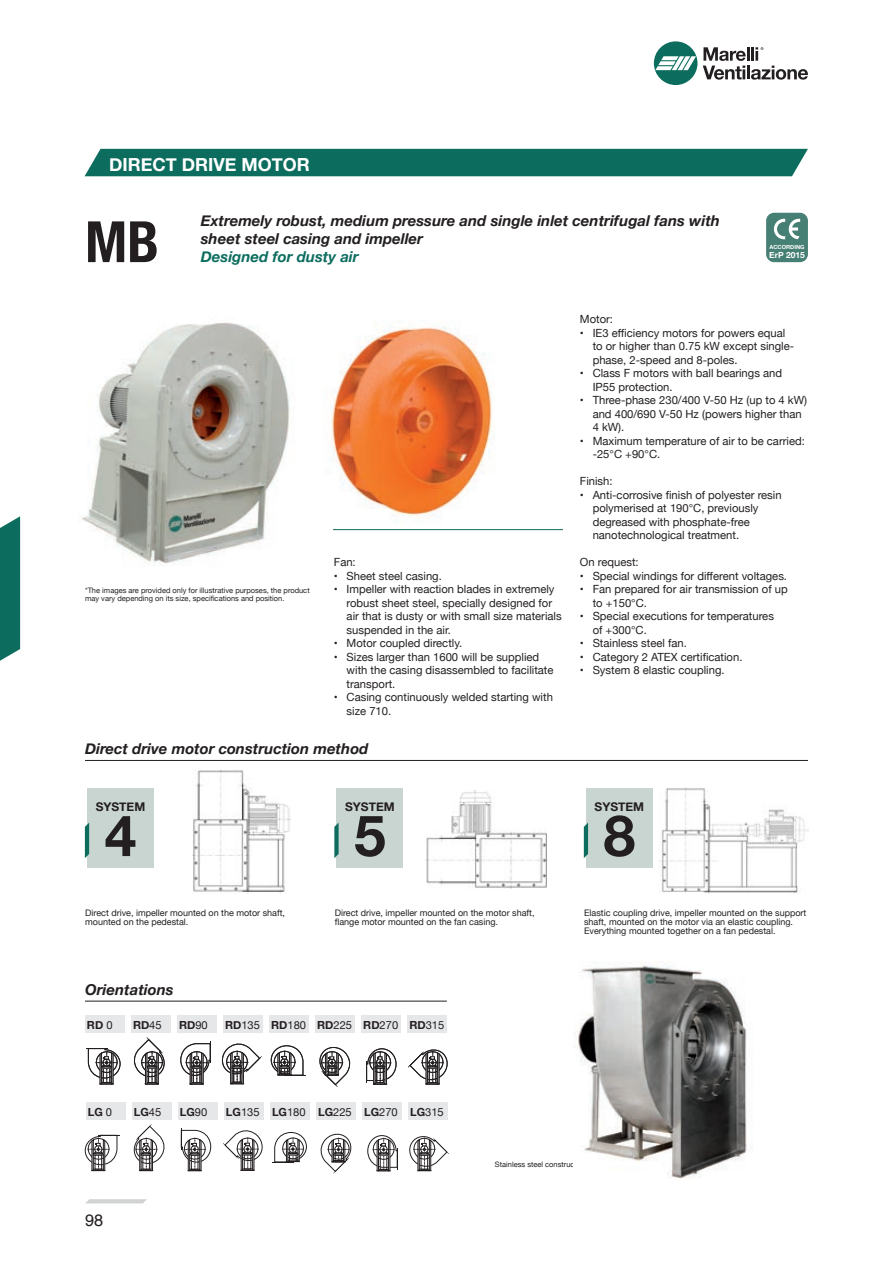
<style>
.page{position:relative;width:893px;height:1263px;background:#fff}
.page>*{position:absolute;margin:0;border:0;box-sizing:border-box;transform-origin:0 0}
.t1{font:700 57px "Helvetica Neue";color:#231f20}
.t2{font:700 condensed 57px "Helvetica Neue";color:#231f20}
.t3{font:700 18px "Helvetica Neue";color:#fff}
.t4{font:16.5px "Helvetica";color:#231f20}
.t5{font:italic 700 15px/18px "Helvetica Neue";color:#231f20}
.t6{font:italic 700 15px "Helvetica Neue";color:#0c6d5e}
.t7{font:700 12px "Helvetica Neue";color:#231f20}
.t8{font:11.25px/13.5px "Helvetica Neue";color:#231f20}
.t9{font:11.1px "Helvetica Neue";color:#231f20}
.t10{font:700 11.1px "Helvetica Neue";color:#231f20}
.t11{font:9px/9px "Helvetica Neue";color:#231f20}
.t12{font:700 8.4px "Helvetica Neue";color:#fff}
.t13{font:7.5px/7.5px "Helvetica Neue";color:#231f20}
.t14{font:700 5.55px "Helvetica Neue";color:#fff}
.s1{font-weight:400}
.s2{font-weight:700}
</style>
<div class="page">
<svg style="left:86px;top:1199px;width:61px;height:4px"></svg>
<svg style="left:654px;top:41px;width:43px;height:44px"></svg>
<svg style="left:703px;top:47px;width:105px;height:33px"></svg>
<svg style="left:0;top:516px;width:20px;height:145px;background:#20796b"></svg>
<img style="left:426px;top:790px;width:122px;height:98px">
<img style="left:193px;top:770px;width:97px;height:123px">
<hr style="left:85px;top:760px;width:723px;height:1px;background:#231f20">
<div style="left:85px;top:149px;width:723px;height:27px;background:#0c6d5e"></div>
<img style="left:659px;top:787px;width:149px;height:106px">
<img style="left:82px;top:322px;width:208px;height:244px">
<div style="left:766px;top:213px;width:42px;height:49px;background:#468074;border-radius:8px"></div>
<img style="left:774px;top:219px;width:11px;height:20px">
<img style="left:789px;top:219px;width:11px;height:20px">
<hr style="left:333px;top:529px;width:230px;height:1px;background:#0c6d5e">
<img style="left:331px;top:323px;width:161px;height:198px">
<svg style="left:86px;top:1037px;width:362px;height:50px"></svg>
<div style="left:85px;top:1015px;width:40px;height:18px;background:#e6e7e9"></div>
<div style="left:131px;top:1015px;width:40px;height:18px;background:#e6e7e9"></div>
<div style="left:177px;top:1015px;width:40px;height:18px;background:#e6e7e9"></div>
<div style="left:223px;top:1015px;width:40px;height:18px;background:#e6e7e9"></div>
<div style="left:269px;top:1015px;width:40px;height:18px;background:#e6e7e9"></div>
<div style="left:315px;top:1015px;width:40px;height:18px;background:#e6e7e9"></div>
<div style="left:361px;top:1015px;width:40px;height:18px;background:#e6e7e9"></div>
<div style="left:407px;top:1015px;width:40px;height:18px;background:#e6e7e9"></div>
<svg style="left:85px;top:1124px;width:364px;height:49px"></svg>
<div style="left:86px;top:1102px;width:40px;height:18px;background:#e6e7e9"></div>
<div style="left:132px;top:1102px;width:40px;height:18px;background:#e6e7e9"></div>
<div style="left:178px;top:1102px;width:40px;height:18px;background:#e6e7e9"></div>
<div style="left:224px;top:1102px;width:40px;height:18px;background:#e6e7e9"></div>
<div style="left:270px;top:1102px;width:40px;height:18px;background:#e6e7e9"></div>
<div style="left:316px;top:1102px;width:40px;height:18px;background:#e6e7e9"></div>
<div style="left:362px;top:1102px;width:40px;height:18px;background:#e6e7e9"></div>
<div style="left:408px;top:1102px;width:40px;height:18px;background:#e6e7e9"></div>
<hr style="left:85px;top:1001px;width:362px;height:1px;background:#231f20">
<img style="left:574px;top:962px;width:173px;height:217px">
<div style="left:87px;top:789px;width:67px;height:79px;background:#c8d5d1"></div>
<svg style="left:85px;top:823px;width:4px;height:35px"></svg>
<div style="left:336px;top:789px;width:67px;height:79px;background:#c8d5d1"></div>
<svg style="left:334px;top:822px;width:5px;height:36px"></svg>
<div style="left:586px;top:789px;width:67px;height:79px;background:#c8d5d1"></div>
<svg style="left:584px;top:823px;width:4px;height:35px"></svg>
<h2 class="t3" style="left:109px;top:151px;width:202px">DIRECT DRIVE MOTOR</h2>
<h1 class="t2" style="left:85px;top:194px;width:75px">MB</h1>
<h3 class="t5" style="left:201px;top:212px;width:521px">Extremely robust, medium pressure and single inlet centrifugal fans with sheet steel casing and impeller</h3>
<h3 class="t6" style="left:201px;top:245px;width:159px">Designed for dusty air</h3>
<p class="t14" style="left:770px;top:243px;width:36px">ACCORDING</p>
<p class="t12" style="left:769px;top:248px;width:37px">ErP 2015</p>
<p class="t13" style="left:85px;top:587px;width:226px">*The images are provided only for illustrative purposes, the product may vary depending on its size, specifications and position.</p>
<p class="t8" style="left:334px;top:556px;width:23px">Fan:</p>
<p class="t8" style="left:334px;top:570px;width:109px">• Sheet steel casing.</p>
<p class="t8" style="left:347px;top:583px;width:217px;text-indent:-13px">• Impeller with reaction blades in extremely robust sheet steel, specially designed for air that is dusty or with small size materials suspended in the air.</p>
<p class="t8" style="left:334px;top:637px;width:130px">• Motor coupled directly.</p>
<p class="t8" style="left:347px;top:651px;width:208px;text-indent:-13px">• Sizes larger than 1600 will be supplied with the casing disassembled to facilitate transport.</p>
<p class="t8" style="left:347px;top:691px;width:208px;text-indent:-13px">• Casing continuously welded starting with size 710.</p>
<h3 class="t5" style="left:85px;top:740px;width:285px">Direct drive motor construction method</h3>
<p class="t8" style="left:580px;top:313px;width:35px">Motor:</p>
<p class="t8" style="left:593px;top:327px;width:203px;text-indent:-13px">• IE3 efficiency motors for powers equal to or higher than 0.75 kW except single&shy;phase, 2-speed and 8-poles.</p>
<p class="t8" style="left:593px;top:367px;width:191px;text-indent:-13px">• Class F motors with ball bearings and<br>IP55 protection.</p>
<p class="t8" style="left:593px;top:394px;width:216px;text-indent:-13px">• Three-phase 230/400 V-50 Hz (up to 4 kW) and 400/690 V-50 Hz (powers higher than<br>4 kW).</p>
<p class="t8" style="left:593px;top:435px;width:214px;text-indent:-13px">• Maximum temperature of air to be carried: -25°C +90°C.</p>
<p class="t8" style="left:580px;top:475px;width:34px">Finish:</p>
<p class="t8" style="left:593px;top:489px;width:190px;text-indent:-13px">• Anti-corrosive finish of polyester resin polymerised at 190°C, previously degreased with phosphate-free nanotechnological treatment.</p>
<p class="t8" style="left:580px;top:556px;width:60px">On request:</p>
<p class="t8" style="left:580px;top:570px;width:209px">• Special windings for different voltages.</p>
<p class="t8" style="left:593px;top:583px;width:197px;text-indent:-13px">• Fan prepared for air transmission of up to +150°C.</p>
<p class="t8" style="left:593px;top:610px;width:183px;text-indent:-13px">• Special executions for temperatures of +300°C.</p>
<p class="t8" style="left:580px;top:637px;width:108px">• Stainless steel fan.</p>
<p class="t8" style="left:580px;top:651px;width:164px">• Category 2 ATEX certification.</p>
<p class="t8" style="left:580px;top:664px;width:146px">• System 8 elastic coupling.</p>
<p class="t7" style="left:96px;top:797px;width:51px">SYSTEM</p>
<h1 class="t1" style="left:105px;top:791px;width:33px">4</h1>
<p class="t7" style="left:345px;top:797px;width:51px">SYSTEM</p>
<h1 class="t1" style="left:354px;top:791px;width:33px">5</h1>
<p class="t7" style="left:595px;top:797px;width:51px">SYSTEM</p>
<h1 class="t1" style="left:604px;top:791px;width:33px">8</h1>
<p class="t11" style="left:85px;top:909px;width:201px">Direct drive, impeller mounted on the motor shaft, mounted on the pedestal.</p>
<p class="t11" style="left:335px;top:909px;width:201px">Direct drive, impeller mounted on the motor shaft, flange motor mounted on the fan casing.</p>
<p class="t11" style="left:584px;top:909px;width:224px">Elastic coupling drive, impeller mounted on the support shaft, mounted on the motor via an elastic coupling.<br>Everything mounted together on a fan pedestal.</p>
<h3 class="t5" style="left:85px;top:980px;width:90px">Orientations</h3>
<p class="t10" style="left:87px;top:1016px;width:27px">RD <span class="s1">0</span></p>
<p class="t10" style="left:133px;top:1016px;width:30px">RD<span class="s1">45</span></p>
<p class="t10" style="left:179px;top:1016px;width:30px">RD<span class="s1">90</span></p>
<p class="t9" style="left:225px;top:1017px;width:221px"><span class="s2">RD</span>135 <span class="s2">RD</span>180 <span class="s2">RD</span>225 <span class="s2">RD</span>270 <span class="s2">RD</span>315</p>
<p class="t10" style="left:88px;top:1103px;width:26px">LG <span class="s1">0</span></p>
<p class="t10" style="left:134px;top:1103px;width:29px">LG<span class="s1">45</span></p>
<p class="t10" style="left:180px;top:1103px;width:29px">LG<span class="s1">90</span></p>
<p class="t9" style="left:226px;top:1104px;width:219px"><span class="s2">LG</span>135 <span class="s2">LG</span>180 <span class="s2">LG</span>225 <span class="s2">LG</span>270 <span class="s2">LG</span>315</p>
<h3 class="t4" style="left:85px;top:1208px;width:20px">98</h3>
<p class="t13" style="left:495px;top:1161px;width:94px">Stainless steel construction</p>
</div>
